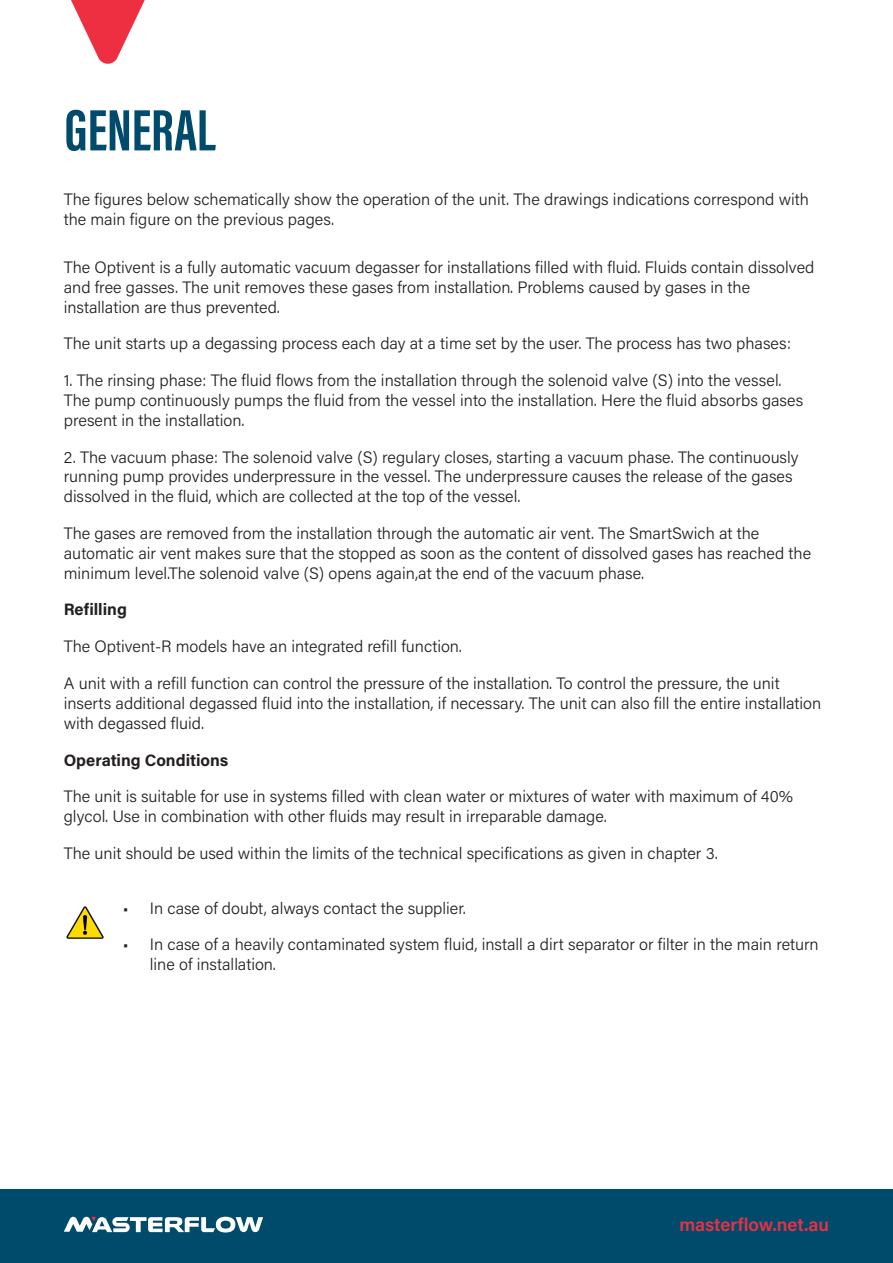
<style>
.page{position:relative;width:893px;height:1263px;background:#fff}
.page>*{position:absolute;margin:0;border:0;box-sizing:border-box;transform-origin:0 0}
.t1{font:700 60px "Acumin Pro Extra Cond";color:#004b6c}
.t2{font:600 18.3px "Acumin Pro";color:#ee2f41}
.Article-01{font:300 16.5px/19.8px "Acumin Pro";color:#231f20}
.Article-01-2{font:700 16.5px "Acumin Pro";color:#231f20}
</style>
<div class="page">
<svg style="left:71px;top:0;width:74px;height:64px"></svg>
<div style="left:0;top:1189px;width:893px;height:74px;background:#004b6c"></div>
<svg style="left:64px;top:1216px;width:199px;height:16px"></svg>
<img style="left:66px;top:906px;width:38px;height:33px">
<p class="t1" style="left:65px;top:93px;width:153px">GENERAL</p>
<p class="Article-01" style="left:64px;top:189px;width:747px">The figures below schematically show the operation of the unit. The drawings indications correspond with the main figure on the previous pages.</p>
<p class="Article-01" style="left:64px;top:257px;width:752px">The Optivent is a fully automatic vacuum degasser for installations filled with fluid. Fluids contain dissolved and free gasses. The unit removes these gases from installation. Problems caused by gases in the installation are thus prevented.</p>
<p class="Article-01" style="left:64px;top:333px;width:729px">The unit starts up a degassing process each day at a time set by the user. The process has two phases:</p>
<p class="Article-01" style="left:64px;top:370px;width:741px">1. The rinsing phase: The fluid flows from the installation through the solenoid valve (S) into the vessel.<br>The pump continuously pumps the fluid from the vessel into the installation. Here the fluid absorbs gases present in the installation.</p>
<p class="Article-01" style="left:64px;top:446px;width:736px">2. The vacuum phase: The solenoid valve (S) regulary closes, starting a vacuum phase. The continuously running pump provides underpressure in the vessel. The underpressure causes the release of the gases dissolved in the fluid, which are collected at the top of the vessel.</p>
<p class="Article-01" style="left:64px;top:523px;width:749px">The gases are removed from the installation through the automatic air vent. The SmartSwich at the automatic air vent makes sure that the stopped as soon as the content of dissolved gases has reached the minimum level.The solenoid valve (S) opens again,at the end of the vacuum phase.</p>
<p class="Article-01-2" style="left:64px;top:598px;width:65px">Refilling</p>
<p class="Article-01" style="left:64px;top:636px;width:400px">The Optivent-R models have an integrated refill function.</p>
<p class="Article-01" style="left:64px;top:673px;width:759px">A unit with a refill function can control the pressure of the installation. To control the pressure, the unit inserts additional degassed fluid into the installation, if necessary. The unit can also fill the entire installation with degassed fluid.</p>
<p class="Article-01-2" style="left:64px;top:748px;width:166px">Operating Conditions</p>
<p class="Article-01" style="left:64px;top:786px;width:731px">The unit is suitable for use in systems filled with clean water or mixtures of water with maximum of 40% glycol. Use in combination with other fluids may result in irreparable damage.</p>
<p class="Article-01" style="left:64px;top:843px;width:655px">The unit should be used within the limits of the technical specifications as given in chapter 3.</p>
<p class="Article-01" style="left:123px;top:897px;width:345px">• In case of doubt, always contact the supplier.</p>
<p class="Article-01" style="left:150px;top:934px;width:670px;text-indent:-27px">• In case of a heavily contaminated system fluid, install a dirt separator or filter in the main return line of installation.</p>
<p class="t2" style="left:679px;top:1212px;width:151px">masterflow.net.au</p>
</div>
